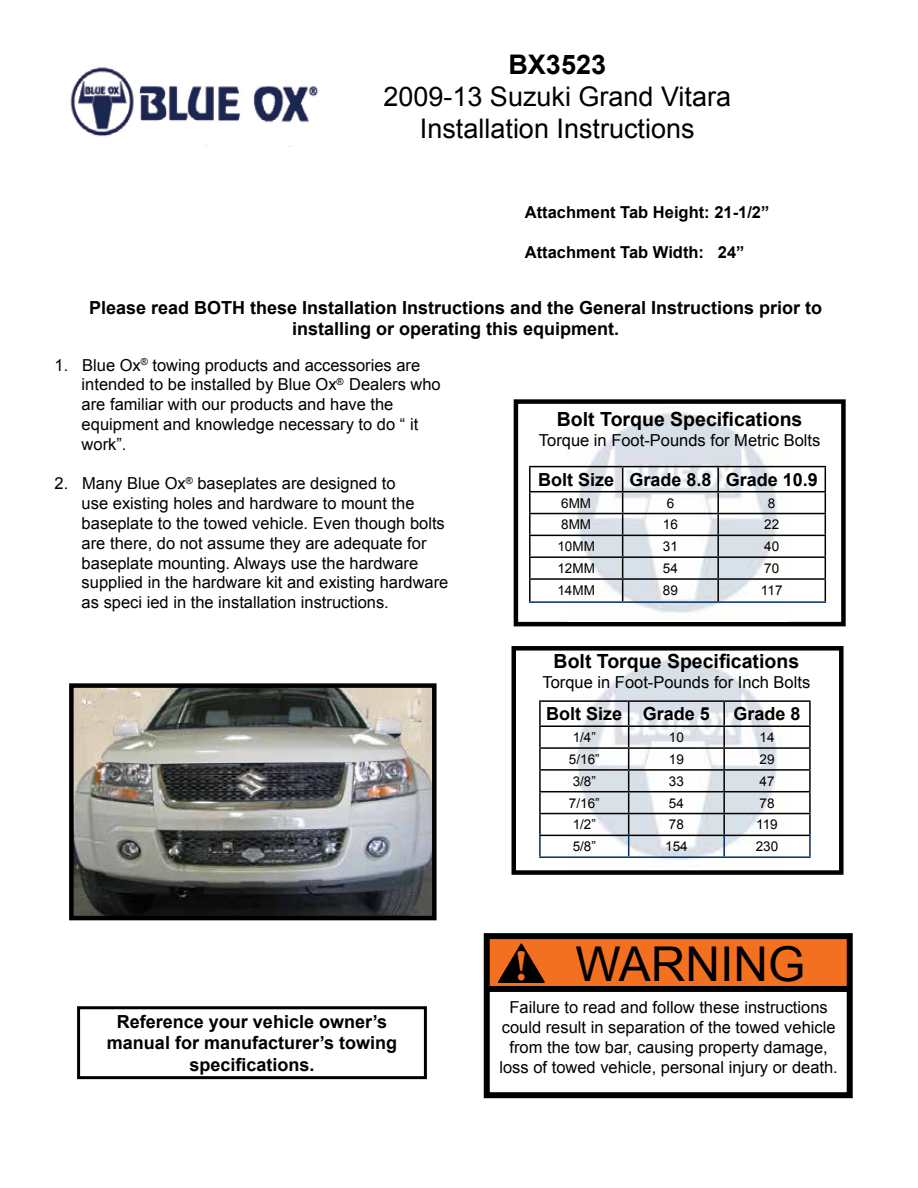
<style>
.page{position:relative;width:918px;height:1188px;background:#fff}
.page>*{position:absolute;margin:0;border:0;box-sizing:border-box;transform-origin:0 0}
.t1{font:48px "Arial";color:#000}
.t2{font:700 43.5px "Minion Pro";color:#f37021}
.t3{font:27px/32.4px "Arial";color:#000;text-align:center}
.t4{font:700 27px "Arial";color:#000}
.t5{font:700 19.5px "Arial";color:#000}
.t6{font:700 18px/21.6px "Arial";color:#000;text-align:center}
.t7{font:16.5px/19.8px "Arial";color:#000}
.t8{font:700 16.5px "Arial";color:#000}
.t9{font:13.5px "Arial";color:#000}
.s1{font-style:inherit}
</style>
<div class="page">
<img style="left:70px;top:67px;width:248px;height:80px">
<div style="left:77px;top:1006px;width:350px;height:73px;border:3px solid #000"></div>
<div style="left:512px;top:646px;width:332px;height:229px;border:4px solid #000"></div>
<img style="left:568px;top:659px;width:220px;height:201px">
<hr style="left:539px;top:836px;width:2px;height:20px;background:#002d62">
<hr style="left:723px;top:836px;width:2px;height:20px;background:#002d62">
<hr style="left:809px;top:836px;width:2px;height:20px;background:#002d62">
<hr style="left:539px;top:856px;width:90px;height:2px;background:#002d62">
<hr style="left:629px;top:856px;width:95px;height:2px;background:#002d62">
<hr style="left:724px;top:856px;width:87px;height:2px;background:#002d62">
<hr style="left:539px;top:700px;width:90px;height:2px;background:#000">
<hr style="left:539px;top:702px;width:2px;height:23px;background:#000">
<hr style="left:629px;top:700px;width:95px;height:2px;background:#000">
<hr style="left:724px;top:700px;width:87px;height:2px;background:#000">
<hr style="left:723px;top:702px;width:2px;height:23px;background:#000">
<hr style="left:809px;top:702px;width:2px;height:23px;background:#000">
<hr style="left:539px;top:725px;width:90px;height:2px;background:#000">
<hr style="left:539px;top:727px;width:2px;height:20px;background:#000">
<hr style="left:629px;top:725px;width:95px;height:2px;background:#000">
<hr style="left:724px;top:725px;width:87px;height:2px;background:#000">
<hr style="left:723px;top:727px;width:2px;height:20px;background:#000">
<hr style="left:809px;top:727px;width:2px;height:20px;background:#000">
<hr style="left:539px;top:747px;width:90px;height:2px;background:#000">
<hr style="left:539px;top:749px;width:2px;height:20px;background:#000">
<hr style="left:629px;top:747px;width:95px;height:2px;background:#000">
<hr style="left:724px;top:747px;width:87px;height:2px;background:#000">
<hr style="left:723px;top:749px;width:2px;height:20px;background:#000">
<hr style="left:809px;top:749px;width:2px;height:20px;background:#000">
<hr style="left:539px;top:769px;width:90px;height:2px;background:#000">
<hr style="left:539px;top:771px;width:2px;height:20px;background:#000">
<hr style="left:629px;top:769px;width:95px;height:2px;background:#000">
<hr style="left:724px;top:769px;width:87px;height:2px;background:#000">
<hr style="left:723px;top:771px;width:2px;height:20px;background:#000">
<hr style="left:809px;top:771px;width:2px;height:20px;background:#000">
<hr style="left:539px;top:791px;width:90px;height:1px;background:#000">
<hr style="left:539px;top:792px;width:2px;height:21px;background:#000">
<hr style="left:629px;top:791px;width:95px;height:1px;background:#000">
<hr style="left:724px;top:791px;width:87px;height:1px;background:#000">
<hr style="left:723px;top:792px;width:2px;height:21px;background:#000">
<hr style="left:809px;top:792px;width:2px;height:21px;background:#000">
<hr style="left:539px;top:813px;width:90px;height:1px;background:#000">
<hr style="left:539px;top:814px;width:2px;height:21px;background:#000">
<hr style="left:629px;top:813px;width:95px;height:1px;background:#000">
<svg style="left:628px;top:702px;width:1px;height:154px"></svg>
<hr style="left:724px;top:813px;width:87px;height:1px;background:#000">
<hr style="left:723px;top:814px;width:2px;height:21px;background:#000">
<hr style="left:809px;top:814px;width:2px;height:21px;background:#000">
<hr style="left:539px;top:835px;width:90px;height:1px;background:#000">
<hr style="left:629px;top:835px;width:95px;height:1px;background:#000">
<hr style="left:724px;top:835px;width:87px;height:1px;background:#000">
<div style="left:514px;top:399px;width:332px;height:227px;border:4px solid #000"></div>
<img style="left:568px;top:412px;width:220px;height:201px">
<hr style="left:529px;top:601px;width:94px;height:2px;background:#002d62">
<hr style="left:623px;top:601px;width:95px;height:2px;background:#002d62">
<hr style="left:718px;top:601px;width:108px;height:2px;background:#002d62">
<hr style="left:529px;top:466px;width:94px;height:1px;background:#000">
<hr style="left:529px;top:467px;width:2px;height:24px;background:#000">
<hr style="left:623px;top:466px;width:95px;height:1px;background:#000">
<hr style="left:718px;top:466px;width:108px;height:1px;background:#000">
<hr style="left:717px;top:467px;width:2px;height:24px;background:#000">
<hr style="left:529px;top:491px;width:94px;height:1px;background:#000">
<hr style="left:529px;top:492px;width:2px;height:21px;background:#000">
<hr style="left:623px;top:491px;width:95px;height:1px;background:#000">
<hr style="left:718px;top:491px;width:108px;height:1px;background:#000">
<hr style="left:717px;top:492px;width:2px;height:21px;background:#000">
<hr style="left:529px;top:513px;width:94px;height:1px;background:#000">
<hr style="left:529px;top:514px;width:2px;height:21px;background:#000">
<hr style="left:623px;top:513px;width:95px;height:1px;background:#000">
<hr style="left:718px;top:513px;width:108px;height:1px;background:#000">
<hr style="left:717px;top:514px;width:2px;height:21px;background:#000">
<hr style="left:529px;top:535px;width:94px;height:1px;background:#000">
<hr style="left:529px;top:536px;width:2px;height:20px;background:#000">
<hr style="left:623px;top:535px;width:95px;height:1px;background:#000">
<hr style="left:718px;top:535px;width:108px;height:1px;background:#000">
<hr style="left:717px;top:536px;width:2px;height:20px;background:#000">
<hr style="left:529px;top:556px;width:94px;height:2px;background:#000">
<hr style="left:529px;top:558px;width:2px;height:20px;background:#000">
<hr style="left:623px;top:556px;width:95px;height:2px;background:#000">
<hr style="left:718px;top:556px;width:108px;height:2px;background:#000">
<hr style="left:717px;top:558px;width:2px;height:20px;background:#000">
<hr style="left:529px;top:578px;width:94px;height:2px;background:#000">
<hr style="left:529px;top:580px;width:2px;height:21px;background:#000">
<hr style="left:623px;top:578px;width:95px;height:2px;background:#000">
<svg style="left:622px;top:467px;width:1px;height:134px"></svg>
<hr style="left:718px;top:578px;width:108px;height:2px;background:#000">
<hr style="left:717px;top:580px;width:2px;height:21px;background:#000">
<svg style="left:825px;top:467px;width:1px;height:134px"></svg>
<img style="left:74px;top:688px;width:358px;height:227px">
<div style="left:69px;top:683px;width:368px;height:237px;border:4px solid #000"></div>
<div style="left:486px;top:935px;width:364px;height:54px;background:#f37021"></div>
<div style="left:484px;top:933px;width:369px;height:165px;border:6px solid #000"></div>
<svg style="left:498px;top:943px;width:47px;height:40px"></svg>
<div style="left:487px;top:986px;width:361px;height:6px;background:#000"></div>
<h3 class="t4" style="left:508px;top:46px;width:99px">BX3523</h3>
<h3 class="t3" style="left:383px;top:81px;width:349px">2009-13 Suzuki Grand Vitara<br>Installation Instructions</h3>
<p class="t8" style="left:525px;top:202px;width:246px">Attachment Tab Height: 21-1/2”</p>
<p class="t8" style="left:525px;top:241px;width:221px">Attachment Tab Width: 24”</p>
<p class="t6" style="left:89px;top:297px;width:735px">Please read BOTH these Installation Instructions and the General Instructions prior to installing or operating this equipment.</p>
<p class="t7" style="left:82px;top:355px;width:361px;text-indent:-27px"><span class="s1">1.</span> Blue Ox<sup>®</sup> towing products and accessories are intended to be installed by Blue Ox<sup>®</sup> Dealers who are familiar with our products and have the equipment and knowledge necessary to do “ it work”.</p>
<p class="t7" style="left:82px;top:474px;width:368px;text-indent:-27px"><span class="s1">2.</span> Many Blue Ox<sup>®</sup> baseplates are designed to<br>use existing holes and hardware to mount the baseplate to the towed vehicle. Even though bolts are there, do not assume they are adequate for baseplate mounting. Always use the hardware supplied in the hardware kit and existing hardware as speci ied in the installation instructions.</p>
<p class="t5" style="left:557px;top:406px;width:247px">Bolt Torque Specifications</p>
<p class="t7" style="left:539px;top:430px;width:283px">Torque in Foot-Pounds for Metric Bolts</p>
<p class="t6" style="left:538px;top:469px;width:281px">Bolt Size Grade 8.8 Grade 10.9</p>
<p class="t9" style="left:561px;top:494px;width:31px">6MM</p>
<p class="t9" style="left:667px;top:494px;width:9px">6</p>
<p class="t9" style="left:768px;top:494px;width:9px">8</p>
<p class="t9" style="left:561px;top:516px;width:31px">8MM</p>
<p class="t9" style="left:663px;top:516px;width:17px">16</p>
<p class="t9" style="left:764px;top:516px;width:17px">22</p>
<p class="t9" style="left:557px;top:538px;width:39px">10MM</p>
<p class="t9" style="left:663px;top:538px;width:17px">31</p>
<p class="t9" style="left:764px;top:538px;width:17px">40</p>
<p class="t9" style="left:557px;top:559px;width:39px">12MM</p>
<p class="t9" style="left:663px;top:559px;width:17px">54</p>
<p class="t9" style="left:764px;top:559px;width:17px">70</p>
<p class="t9" style="left:557px;top:581px;width:39px">14MM</p>
<p class="t9" style="left:663px;top:581px;width:17px">89</p>
<p class="t9" style="left:761px;top:581px;width:23px">117</p>
<p class="t5" style="left:554px;top:648px;width:247px">Bolt Torque Specifications</p>
<p class="t7" style="left:543px;top:672px;width:269px">Torque in Foot-Pounds for Inch Bolts</p>
<p class="t6" style="left:107px;top:1011px;width:292px">Reference your vehicle owner’s manual for manufacturer’s towing specifications.</p>
<p class="t6" style="left:546px;top:704px;width:165px">Bolt Size Grade 5</p>
<p class="t6" style="left:734px;top:704px;width:69px">Grade 8</p>
<p class="t9" style="left:573px;top:728px;width:25px">1/4”</p>
<p class="t9" style="left:669px;top:728px;width:17px">10</p>
<p class="t9" style="left:760px;top:728px;width:17px">14</p>
<p class="t9" style="left:569px;top:750px;width:32px">5/16”</p>
<p class="t9" style="left:669px;top:750px;width:17px">19</p>
<p class="t9" style="left:760px;top:750px;width:17px">29</p>
<p class="t9" style="left:573px;top:772px;width:25px">3/8”</p>
<p class="t9" style="left:669px;top:772px;width:17px">33</p>
<p class="t9" style="left:760px;top:772px;width:17px">47</p>
<p class="t9" style="left:569px;top:794px;width:32px">7/16”</p>
<p class="t9" style="left:669px;top:794px;width:17px">54</p>
<p class="t9" style="left:760px;top:794px;width:17px">78</p>
<p class="t9" style="left:573px;top:816px;width:25px">1/2”</p>
<p class="t9" style="left:669px;top:816px;width:17px">78</p>
<p class="t9" style="left:756px;top:816px;width:23px">119</p>
<p class="t9" style="left:573px;top:838px;width:25px">5/8”</p>
<p class="t9" style="left:665px;top:838px;width:24px">154</p>
<p class="t9" style="left:756px;top:838px;width:24px">230</p>
<h1 class="t1" style="left:575px;top:932px;width:232px">WARNING</h1>
<h2 class="t2" style="left:515px;top:935px;width:14px">!</h2>
<p class="t7" style="left:499px;top:998px;width:340px;text-align:center">Failure to read and follow these instructions could result in separation of the towed vehicle from the tow bar, causing property damage, loss of towed vehicle, personal injury or death.</p>
</div>
